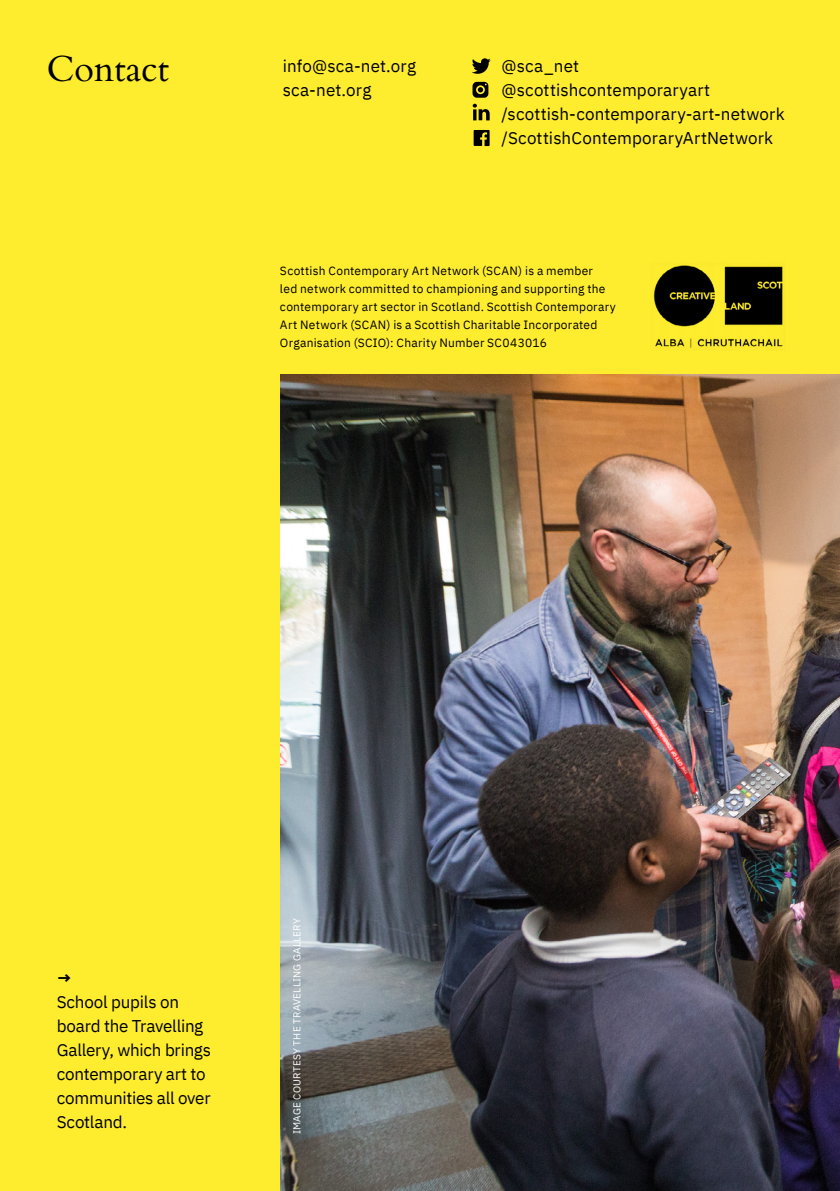
<style>
.page{position:relative;width:840px;height:1191px;background:#fff}
.page>*{position:absolute;margin:0;border:0;box-sizing:border-box;transform-origin:0 0}
.t1{font:36px "Cardo";color:#000}
.t2{font:17px/24px "IBM Plex Sans";color:#000}
.t3{font:700 17px "IBM Plex Sans";color:#000}
.t4{font:12px/18px "IBM Plex Sans";letter-spacing:.02em;color:#000}
.t5{font:10px "IBM Plex Sans";letter-spacing:.03em;color:#fff}
</style>
<div class="page">
<div style="left:0;top:0;width:839px;height:1191px;background:#feec2f"></div>
<img style="left:653px;top:265px;width:130px;height:83px">
<svg style="left:473px;top:130px;width:16px;height:16px"></svg>
<svg style="left:472px;top:82px;width:16px;height:16px"></svg>
<svg style="left:472px;top:104px;width:17px;height:16px"></svg>
<svg style="left:472px;top:58px;width:18px;height:16px"></svg>
<img style="left:280px;top:374px;width:559px;height:817px">
<h1 class="t1" style="left:47px;top:40px;width:124px">Contact</h1>
<h2 class="t2" style="left:501px;top:53px;width:284px">@sca_net @scottishcontemporaryart /scottish-contemporary-art-network /ScottishContemporaryArtNetwork</h2>
<h2 class="t2" style="left:283px;top:53px;width:135px">info@sca-net.org sca-net.org</h2>
<p class="t4" style="left:280px;top:261px;width:337px">Scottish Contemporary Art Network (SCAN) is a member<br>led network committed to championing and supporting the contemporary art sector in Scotland. Scottish Contemporary Art Network (SCAN) is a Scottish Charitable Incorporated Organisation (SCIO): Charity Number SC043016</p>
<h2 class="t3" style="left:57px;top:964px;width:17px">→</h2>
<h2 class="t2" style="left:57px;top:989px;width:156px">School pupils on board the Travelling<br>Gallery, which brings contemporary art to communities all over<br>Scotland.</h2>
<p class="t5" style="left:289px;top:1134px;width:217px;rotate:-90deg">IMAGE COURTESY THE TRAVELLING GALLERY</p>
</div>
